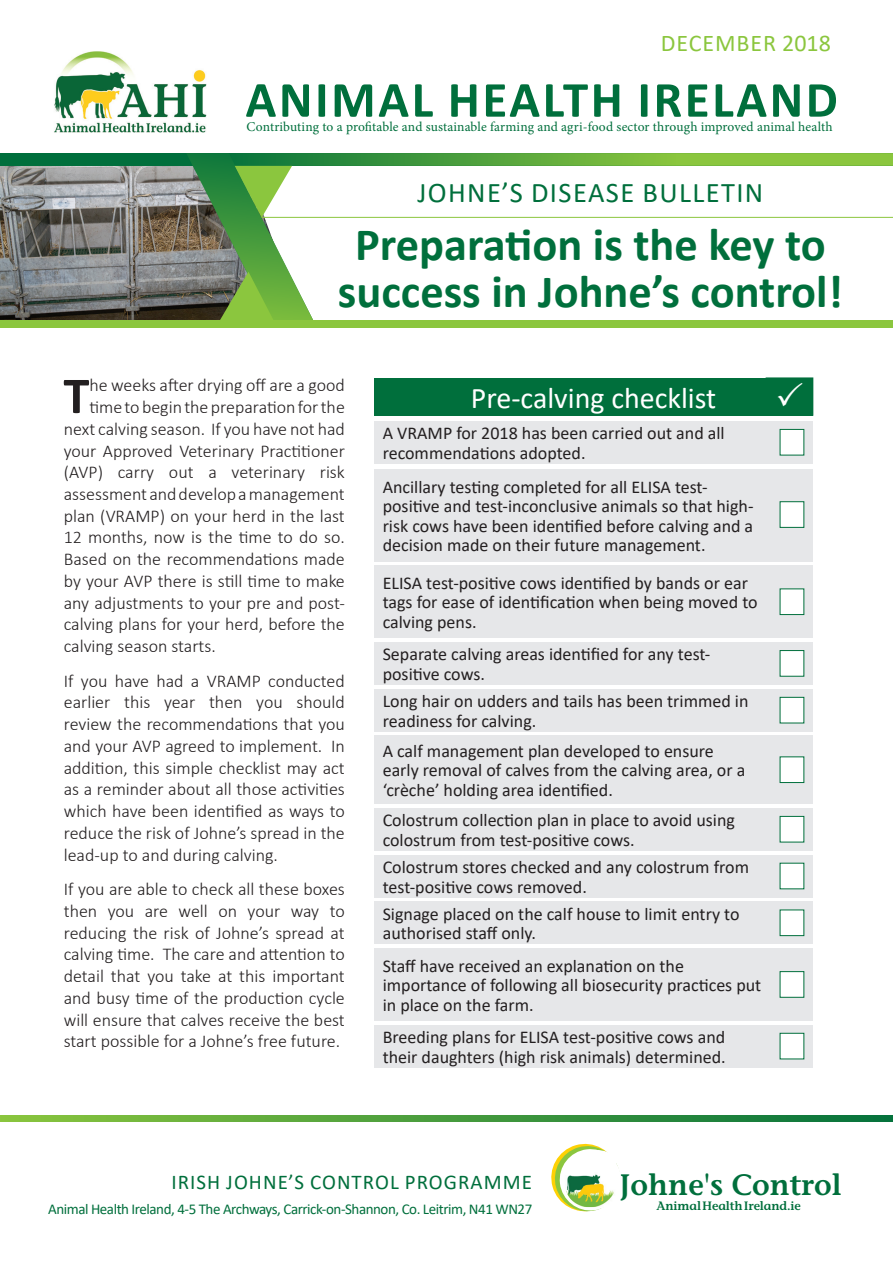
<style>
.page{position:relative;width:893px;height:1263px;background:#fff}
.page>*{position:absolute;margin:0;border:0;box-sizing:border-box;transform-origin:0 0}
.t1{font:700 52.2px "Calibri";color:#231f20}
.t2{font:700 51px "Calibri";letter-spacing:.05em;color:#006f3c}
.t3{font:700 46.5px/46.5px "Calibri";color:#006f3c;text-align:center}
.t4{font:30px "Calibri";color:#fff}
.t5{font:600 29.55px "Stone Informal Std";color:#006f3c}
.t6{font:28.5px "Calibri";letter-spacing:.05em;color:#006f3c}
.t7{font:24px "Calibri";letter-spacing:.04em;color:#8bc63e}
.t8{font:21px "Calibri";letter-spacing:.05em;color:#006f3c}
.t9{font:18px/19.5px "Calibri";color:#231f20}
.t10{font:300 18px/21.8px "Calibri";color:#231f20;text-align:justify}
.t11{font:15px "Calibri";letter-spacing:-.03em;color:#006f3c}
.t12{font:13.5px "Minion Pro";letter-spacing:.005em;color:#006f3c}
.t13{font:600 12.15px "Stone Informal Std";letter-spacing:-.01em;color:#006f3c}
</style>
<div class="page">
<img style="left:54px;top:51px;width:153px;height:82px">
<svg style="left:0;top:153px;width:893px;height:167px"></svg>
<hr style="left:261px;top:217px;width:632px;height:1px;background:#8bc63e">
<div style="left:0;top:320px;width:893px;height:7px;background:#8bc63e"></div>
<svg style="left:0;top:1115px;width:893px;height:6px;background:#479b3c"></svg>
<svg style="left:551px;top:1143px;width:67px;height:69px"></svg>
<img style="left:563px;top:1150px;width:53px;height:57px">
<div style="left:374px;top:378px;width:439px;height:37px;background:#006f3c"></div>
<div style="left:374px;top:421px;width:439px;height:42px;background:#e6e7e9"></div>
<div style="left:374px;top:469px;width:439px;height:92px;background:#e6e7e9"></div>
<div style="left:374px;top:566px;width:439px;height:72px;background:#e6e7e9"></div>
<div style="left:374px;top:642px;width:439px;height:43px;background:#e6e7e9"></div>
<div style="left:374px;top:689px;width:439px;height:42px;background:#e6e7e9"></div>
<div style="left:374px;top:735px;width:439px;height:69px;background:#e6e7e9"></div>
<div style="left:374px;top:808px;width:439px;height:42px;background:#e6e7e9"></div>
<div style="left:374px;top:855px;width:439px;height:42px;background:#e6e7e9"></div>
<div style="left:374px;top:901px;width:439px;height:43px;background:#e6e7e9"></div>
<div style="left:374px;top:948px;width:439px;height:72px;background:#e6e7e9"></div>
<div style="left:374px;top:1025px;width:439px;height:42px;background:#e6e7e9"></div>
<div style="left:780px;top:429px;width:24px;height:26px;background:#fff"></div>
<div style="left:780px;top:501px;width:24px;height:27px;background:#fff;border:1px solid #006f3c"></div>
<div style="left:780px;top:589px;width:24px;height:26px;background:#fff"></div>
<div style="left:780px;top:650px;width:24px;height:26px;background:#fff"></div>
<div style="left:780px;top:697px;width:24px;height:26px;background:#fff"></div>
<div style="left:780px;top:757px;width:24px;height:26px;background:#fff"></div>
<div style="left:780px;top:816px;width:24px;height:26px;background:#fff"></div>
<div style="left:780px;top:863px;width:24px;height:26px;background:#fff"></div>
<div style="left:780px;top:910px;width:24px;height:26px;background:#fff"></div>
<div style="left:780px;top:971px;width:24px;height:26px;background:#fff"></div>
<div style="left:780px;top:1033px;width:24px;height:26px;background:#fff"></div>
<h3 class="t7" style="left:661px;top:26px;width:172px">DECEMBER 2018</h3>
<h2 class="t2" style="left:245px;top:64px;width:594px">ANIMAL HEALTH IRELAND</h2>
<p class="t12" style="left:247px;top:118px;width:587px">Contributing to a profitable and sustainable farming and agri-food sector through improved animal health</p>
<h3 class="t6" style="left:417px;top:173px;width:347px">JOHNE’S DISEASE BULLETIN</h3>
<h3 class="t3" style="left:338px;top:221px;width:506px">Preparation is the key to success in Johne’s control!</h3>
<h1 class="t1" style="left:63px;top:359px;width:27px">T</h1>
<p class="t10" style="left:89px;top:374px;width:257px">he weeks after drying off are a good</p>
<p class="t10" style="left:89px;top:396px;width:257px">time to begin the preparation for the</p>
<p class="t10" style="left:64px;top:418px;width:283px">next calving season. If you have not had</p>
<p class="t10" style="left:64px;top:439px;width:283px">your Approved Veterinary Practitioner</p>
<p class="t10" style="left:64px;top:461px;width:283px">(AVP) carry out a veterinary risk</p>
<p class="t10" style="left:64px;top:483px;width:283px">assessment and develop a management</p>
<p class="t10" style="left:64px;top:505px;width:283px">plan (VRAMP) on your herd in the last</p>
<p class="t10" style="left:64px;top:526px;width:283px">12 months, now is the time to do so.</p>
<p class="t10" style="left:64px;top:548px;width:283px">Based on the recommendations made</p>
<p class="t10" style="left:64px;top:570px;width:283px">by your AVP there is still time to make</p>
<p class="t10" style="left:64px;top:592px;width:283px">any adjustments to your pre and post-</p>
<p class="t10" style="left:64px;top:613px;width:283px">calving plans for your herd, before the</p>
<p class="t10" style="left:64px;top:635px;width:154px">calving season starts.</p>
<p class="t10" style="left:64px;top:670px;width:283px">If you have had a VRAMP conducted earlier this year then you should review the recommendations that you and your AVP agreed to implement. In addition, this simple checklist may act as a reminder about all those activities which have been identified as ways to reduce the risk of Johne’s spread in the lead-up to and during calving.</p>
<p class="t10" style="left:64px;top:878px;width:283px">If you are able to check all these boxes then you are well on your way to reducing the risk of Johne’s spread at calving time. The care and attention to detail that you take at this important and busy time of the production cycle will ensure that calves receive the best start possible for a Johne’s free future.</p>
<h3 class="t4" style="left:471px;top:377px;width:247px">Pre-calving checklist</h3>
<p class="t9" style="left:383px;top:423px;width:343px">A VRAMP for 2018 has been carried out and all recommendations adopted.</p>
<p class="t9" style="left:383px;top:476px;width:372px">Ancillary testing completed for all ELISA test&shy;positive and test-inconclusive animals so that high&shy;risk cows have been identified before calving and a decision made on their future management.</p>
<p class="t9" style="left:383px;top:573px;width:376px">ELISA test-positive cows identified by bands or ear tags for ease of identification when being moved to calving pens.</p>
<p class="t9" style="left:383px;top:644px;width:329px">Separate calving areas identified for any test&shy;positive cows.</p>
<p class="t9" style="left:383px;top:691px;width:367px">Long hair on udders and tails has been trimmed in readiness for calving.</p>
<p class="t9" style="left:383px;top:740px;width:364px">A calf management plan developed to ensure early removal of calves from the calving area, or a ‘crèche’ holding area identified.</p>
<p class="t9" style="left:383px;top:810px;width:354px">Colostrum collection plan in place to avoid using colostrum from test-positive cows.</p>
<p class="t9" style="left:383px;top:857px;width:368px">Colostrum stores checked and any colostrum from test-positive cows removed.</p>
<p class="t9" style="left:383px;top:904px;width:358px">Signage placed on the calf house to limit entry to authorised staff only.</p>
<p class="t9" style="left:383px;top:955px;width:380px">Staff have received an explanation on the importance of following all biosecurity practices put in place on the farm.</p>
<p class="t9" style="left:383px;top:1027px;width:345px">Breeding plans for ELISA test-positive cows and their daughters (high risk animals) determined.</p>
<p class="t8" style="left:171px;top:1167px;width:362px">IRISH JOHNE’S CONTROL PROGRAMME</p>
<p class="t11" style="left:48px;top:1198px;width:486px">Animal Health Ireland, 4-5 The Archways, Carrick-on-Shannon, Co. Leitrim, N41 WN27</p>
<h3 class="t5" style="left:619px;top:1167px;width:224px">Johne's Control</h3>
<p class="t13" style="left:657px;top:1198px;width:146px">AnimalHealthIreland.ie</p>
</div>
